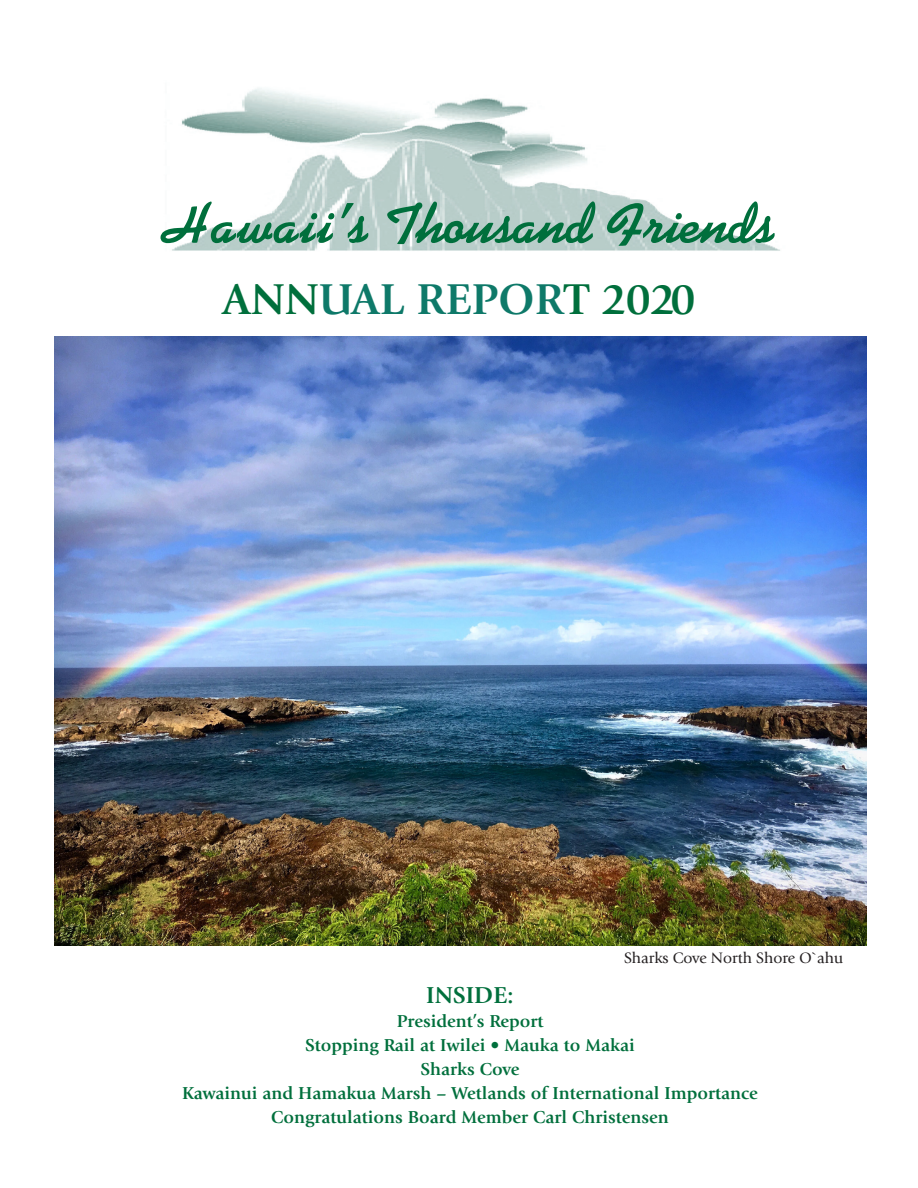
<style>
.page{position:relative;width:918px;height:1188px;background:#fff}
.page>*{position:absolute;margin:0;border:0;box-sizing:border-box;transform-origin:0 0}
.t1{font:700 57px "Koala";color:#006f3c}
.t2{font:700 45px "Giovanni";color:#006f3c}
.t3{font:700 24px "Giovanni";color:#006f3c}
.t4{font:700 18px "Giovanni";color:#006f3c}
.t5{font:15.75px "Giovanni";color:#231f20}
.s1{color:#0e7969}
</style>
<div class="page">
<img style="left:172px;top:88px;width:608px;height:163px">
<img style="left:54px;top:336px;width:813px;height:609px">
<p class="t1" style="left:163px;top:190px;width:613px">Hawaii’s Thousand Friends</p>
<p class="t2" style="left:222px;top:273px;width:475px">ANN<span class="s1">UAL REPOR</span>T 2020</p>
<p class="t5" style="left:624px;top:949px;width:221px">Sharks Cove North Shore O`ahu</p>
<p class="t3" style="left:426px;top:981px;width:89px">INSIDE:</p>
<p class="t4" style="left:397px;top:1010px;width:148px">President’s Report</p>
<p class="t4" style="left:305px;top:1034px;width:331px">Stopping Rail at Iwilei • Mauka to Makai</p>
<p class="t4" style="left:421px;top:1058px;width:101px">Sharks Cove</p>
<p class="t4" style="left:182px;top:1082px;width:577px">Kawainui and Hamakua Marsh – Wetlands of International Importance</p>
<p class="t4" style="left:271px;top:1106px;width:399px">Congratulations Board Member Carl Christensen</p>
</div>
